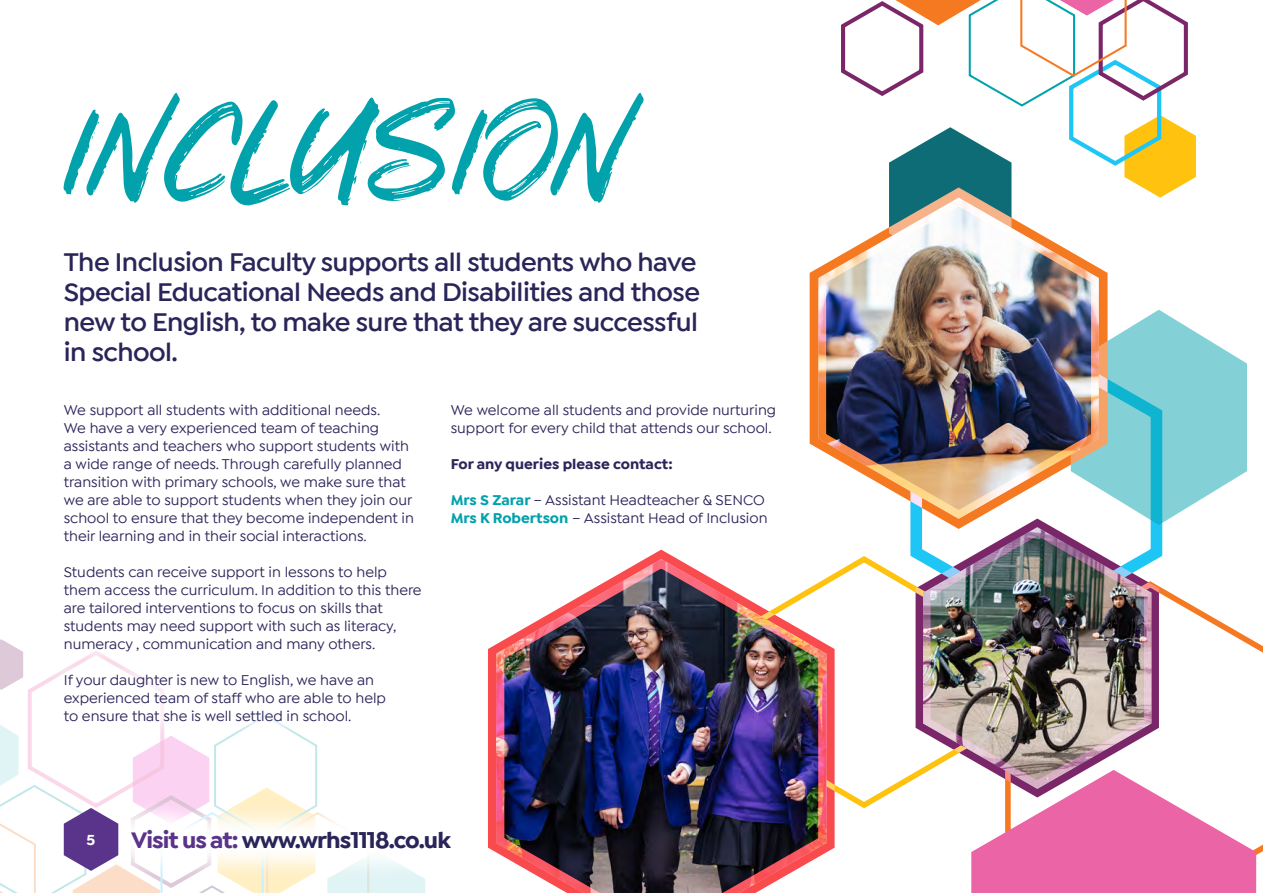
<style>
.page{position:relative;width:1263px;height:893px;background:#fff}
.page>*{position:absolute;margin:0;border:0;box-sizing:border-box;transform-origin:0 0}
.t1{font:141.9px "Rock N Roll";letter-spacing:.01em;color:#01a2ac}
.t2{font:600 27px/30px "Isidora Sans";letter-spacing:-.02em;color:#2a2559}
.t3{font:700 23.7px "Isidora Sans";letter-spacing:-.04em;color:#2a2559}
.t4{font:500 15px/18px "Isidora Sans";color:#2a2559}
.t5{font:700 15px "Isidora Sans";color:#2a2559}
.t6{font:700 15px "Isidora Sans";color:#fff}
.s1{font-weight:700;color:#01a2ac}
.s2{color:#5a348b}
</style>
<div class="page">
<svg style="left:0;top:639px;width:425px;height:254px"></svg>
<svg style="left:1116px;top:310px;width:131px;height:211px"></svg>
<svg style="left:843px;top:556px;width:65px;height:253px"></svg>
<svg style="left:1166px;top:590px;width:97px;height:303px"></svg>
<svg style="left:971px;top:770px;width:285px;height:123px"></svg>
<img style="left:809px;top:256px;width:307px;height:252px">
<div style="left:49px;top:389px;width:742px;height:347px;background:#fff"></div>
<img style="left:488px;top:549px;width:355px;height:344px">
<img style="left:908px;top:508px;width:258px;height:291px">
<svg style="left:839px;top:0;width:357px;height:269px"></svg>
<h1 class="t1" style="left:64px;top:66px;width:569px">INCLUSION</h1>
<h2 class="t2" style="left:64px;top:247px;width:638px">The Inclusion Faculty supports all students who have Special Educational Needs and Disabilities and those new to English, to make sure that they are successful in school.</h2>
<p class="t4" style="left:64px;top:401px;width:352px">We support all students with additional needs.<br>We have a very experienced team of teaching assistants and teachers who support students with a wide range of needs. Through carefully planned transition with primary schools, we make sure that we are able to support students when they join our school to ensure that they become independent in their learning and in their social interactions.</p>
<p class="t4" style="left:64px;top:563px;width:359px">Students can receive support in lessons to help them access the curriculum. In addition to this there are tailored interventions to focus on skills that students may need support with such as literacy, numeracy , communication and many others.</p>
<p class="t4" style="left:64px;top:671px;width:324px">If your daughter is new to English, we have an experienced team of staff who are able to help to ensure that she is well settled in school.</p>
<p class="t4" style="left:451px;top:401px;width:327px">We welcome all students and provide nurturing support for every child that attends our school.</p>
<p class="t5" style="left:451px;top:455px;width:223px">For any queries please contact:</p>
<p class="t4" style="left:451px;top:491px;width:318px"><span class="s1">Mrs S Zarar</span> – Assistant Headteacher &amp; SENCO<br><span class="s1">Mrs K Robertson</span> – Assistant Head of Inclusion</p>
<p class="t6" style="left:87px;top:830px;width:10px">5</p>
<h3 class="t3" style="left:131px;top:825px;width:321px"><span class="s2">Visit us at:</span> www.wrhs1118.co.uk</h3>
</div>
